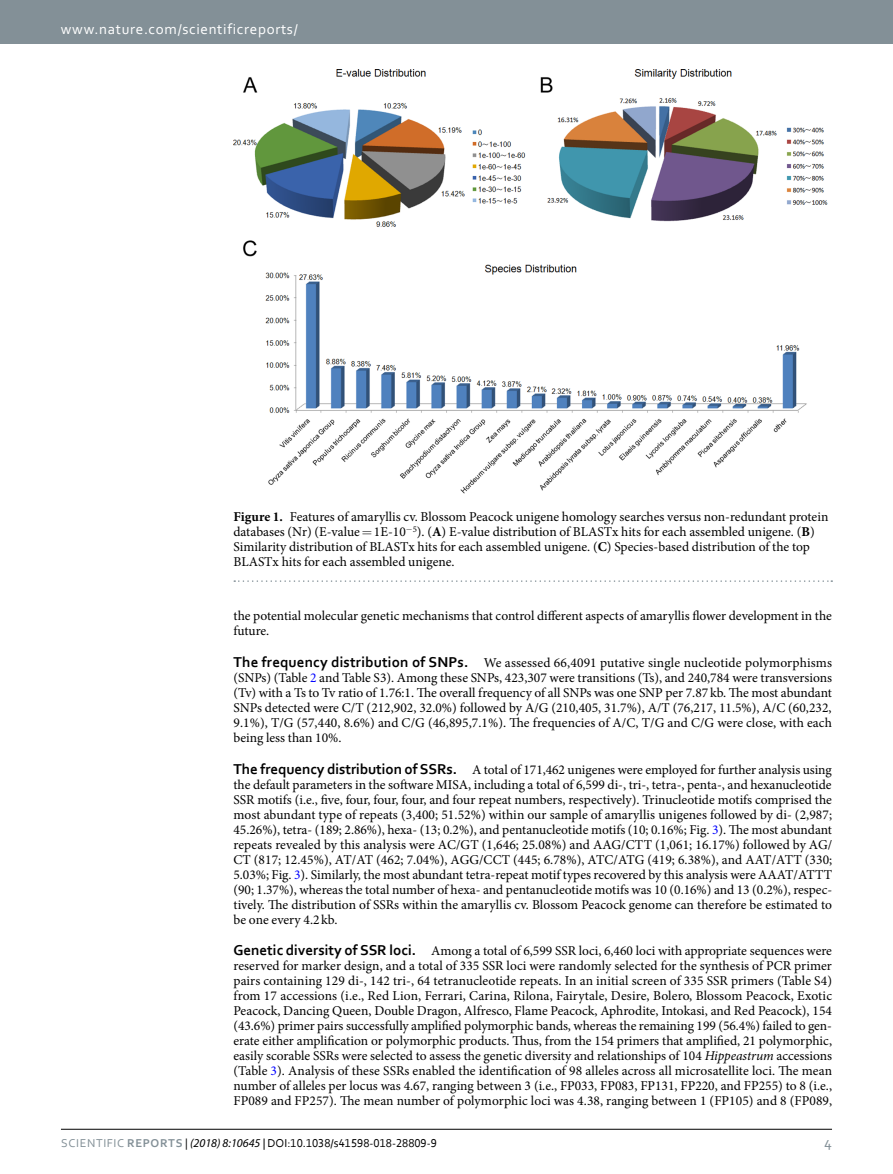
<style>
.page{position:relative;width:893px;height:1174px;background:#fff}
.page>*{position:absolute;margin:0;border:0;box-sizing:border-box;transform-origin:0 0}
.t1{font:15px "Corbel 2";letter-spacing:.045em;color:#fff}
.t2{font:15px "Corbel 2";color:#839097}
.t3{font:13.5px/15px "Minion Pro";color:#000;text-align:justify}
.t4{font:12px "Corbel";color:#000}
.s1{font-weight:700}
.s2{font-family:"Corbel";font-weight:700;font-size:15px}
.s3{color:#00f}
.s4{font-style:italic}
.s5{font-family:"Corbel 2";color:#839097}
.s6{font-family:"Corbel Bold 2";color:#839097}
.s7{font-family:"Corbel 2"}
.s8{font-family:"Myriad Pro";font-style:italic}
</style>
<div class="page">
<div style="left:0;top:0;width:893px;height:43px;background:#839097"></div>
<hr style="left:61px;top:1129px;width:771px;height:1px;background:#000">
<img style="left:233px;top:70px;width:594px;height:423px">
<svg style="left:234px;top:580px;width:598px;height:2px"></svg>
<p class="t1" style="left:61px;top:19px;width:238px">www.nature.com/scientificreports/</p>
<p class="t3" style="left:233px;top:509px;width:596px;text-align:left"><span class="s1">Figure 1.</span> Features of amaryllis cv. Blossom Peacock unigene homology searches versus non-redundant protein databases (Nr) (E-value 1E-10−<sup>5</sup>). (<span class="s1">A</span>) E-value distribution of BLASTx hits for each assembled unigene. (<span class="s1">B</span>)<br>Similarity distribution of BLASTx hits for each assembled unigene. (<span class="s1">C</span>) Species-based distribution of the top BLASTx hits for each assembled unigene.</p>
<p class="t3" style="left:233px;top:609px;width:600px">the potential molecular genetic mechanisms that control different aspects of amaryllis flower development in the future.</p>
<p class="t3" style="left:233px;top:655px;width:600px"><span class="s2">The frequency distribution of SNPs.</span> We assessed 66,4091 putative single nucleotide polymorphisms (SNPs) (Table <span class="s3">2</span> and Table S3). Among these SNPs, 423,307 were transitions (Ts), and 240,784 were transversions (Tv) with a Ts to Tv ratio of 1.76:1. The overall frequency of all SNPs was one SNP per 7.87 kb. The most abundant SNPs detected were C/T (212,902, 32.0%) followed by A/G (210,405, 31.7%), A/T (76,217, 11.5%), A/C (60,232, 9.1%), T/G (57,440, 8.6%) and C/G (46,895,7.1%). The frequencies of A/C, T/G and C/G were close, with each being less than 10%.</p>
<p class="t3" style="left:233px;top:762px;width:600px"><span class="s2">The frequency distribution of SSRs.</span> A total of 171,462 unigenes were employed for further analysis using the default parameters in the software MISA, including a total of 6,599 di-, tri-, tetra-, penta-, and hexanucleotide SSR motifs (i.e., five, four, four, four, and four repeat numbers, respectively). Trinucleotide motifs comprised the most abundant type of repeats (3,400; 51.52%) within our sample of amaryllis unigenes followed by di- (2,987; 45.26%), tetra- (189; 2.86%), hexa- (13; 0.2%), and pentanucleotide motifs (10; 0.16%; Fig. <span class="s3">3</span>). The most abundant repeats revealed by this analysis were AC/GT (1,646; 25.08%) and AAG/CTT (1,061; 16.17%) followed by AG/ CT (817; 12.45%), AT/AT (462; 7.04%), AGG/CCT (445; 6.78%), ATC/ATG (419; 6.38%), and AAT/ATT (330; 5.03%; Fig. <span class="s3">3</span>). Similarly, the most abundant tetra-repeat motif types recovered by this analysis were AAAT/ATTT (90; 1.37%), whereas the total number of hexa- and pentanucleotide motifs was 10 (0.16%) and 13 (0.2%), respec&shy;tively. The distribution of SSRs within the amaryllis cv. Blossom Peacock genome can therefore be estimated to be one every 4.2 kb.</p>
<p class="t3" style="left:233px;top:943px;width:600px"><span class="s2">Genetic diversity of SSR loci.</span> Among a total of 6,599 SSR loci, 6,460 loci with appropriate sequences were reserved for marker design, and a total of 335 SSR loci were randomly selected for the synthesis of PCR primer pairs containing 129 di-, 142 tri-, 64 tetranucleotide repeats. In an initial screen of 335 SSR primers (Table S4) from 17 accessions (i.e., Red Lion, Ferrari, Carina, Rilona, Fairytale, Desire, Bolero, Blossom Peacock, Exotic Peacock, Dancing Queen, Double Dragon, Alfresco, Flame Peacock, Aphrodite, Intokasi, and Red Peacock), 154 (43.6%) primer pairs successfully amplified polymorphic bands, whereas the remaining 199 (56.4%) failed to gen&shy;erate either amplification or polymorphic products. Thus, from the 154 primers that amplified, 21 polymorphic, easily scorable SSRs were selected to assess the genetic diversity and relationships of 104 <span class="s4">Hippeastrum</span> accessions (Table <span class="s3">3</span>). Analysis of these SSRs enabled the identification of 98 alleles across all microsatellite loci. The mean number of alleles per locus was 4.67, ranging between 3 (i.e., FP033, FP083, FP131, FP220, and FP255) to 8 (i.e., FP089 and FP257). The mean number of polymorphic loci was 4.38, ranging between 1 (FP105) and 8 (FP089,</p>
<p class="t4" style="left:61px;top:1135px;width:377px"><span class="s5">SCIEnTIFIC</span> <span class="s6">REPORTS</span> <span class="s7">|</span> <span class="s8">(2018) 8:10645</span> | DOI:10.1038/s41598-018-28809-9</p>
<p class="t2" style="left:824px;top:1132px;width:9px">4</p>
</div>
